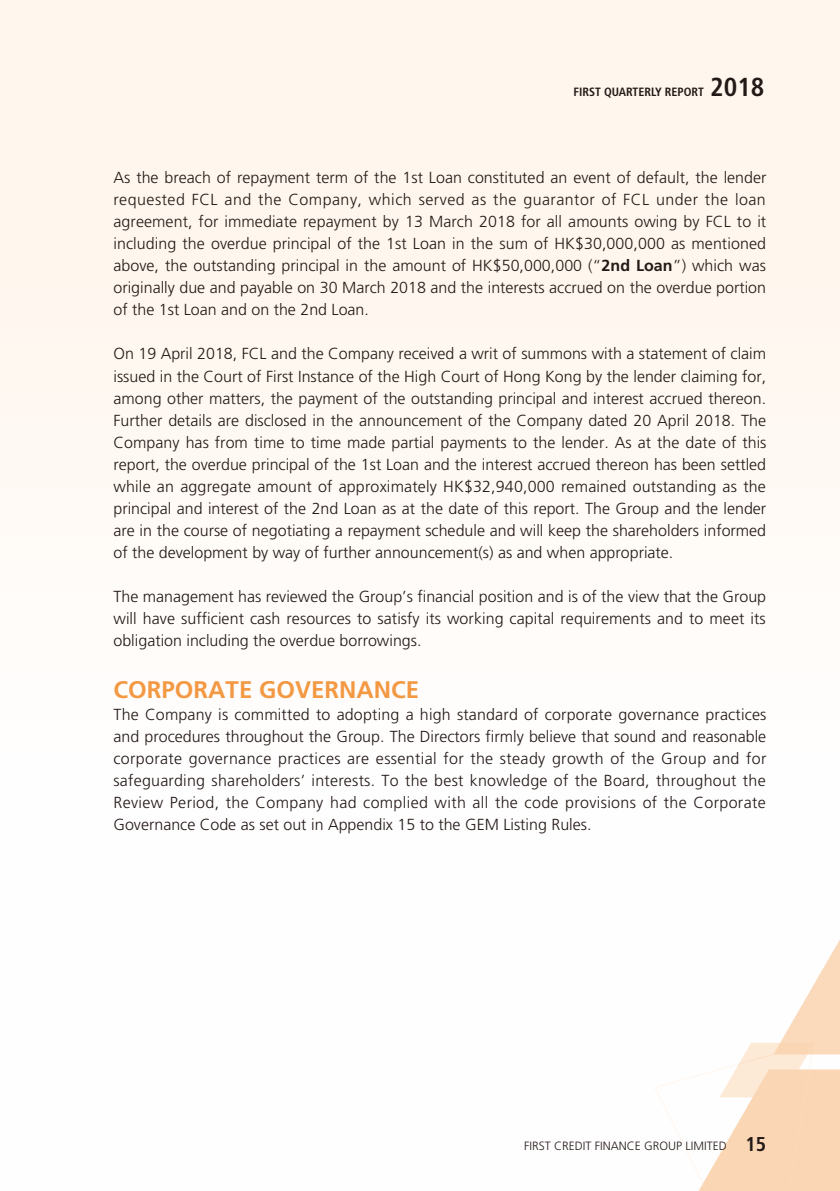
<style>
.page{position:relative;width:840px;height:1191px;background:#fff}
.page>*{position:absolute;margin:0;border:0;box-sizing:border-box;transform-origin:0 0}
.t1{font:700 24px "Frutiger LT Std";color:#f39944}
.t2{font:300 16px/22px "Frutiger LT Std";color:#231916;text-align:justify}
.t3{font:300 12px "Frutiger LT Std";color:#231916}
.t4{font:700 condensed 12px "Frutiger LT Std";color:#231916}
.s1{font-size:26px}
.s2{font-weight:700}
.s3{font-weight:700;font-stretch:condensed;font-size:20px}
</style>
<div class="page">
<p class="t4" style="left:573px;top:85px;width:192px">FIRST QUARTERLY REPORT <span class="s1">2018</span></p>
<p class="t2" style="left:113px;top:167px;width:654px">As the breach of repayment term of the 1st Loan constituted an event of default, the lender requested FCL and the Company, which served as the guarantor of FCL under the loan agreement, for immediate repayment by 13 March 2018 for all amounts owing by FCL to it including the overdue principal of the 1st Loan in the sum of HK$30,000,000 as mentioned above, the outstanding principal in the amount of HK$50,000,000 (“<span class="s2">2nd Loan</span>”) which was originally due and payable on 30 March 2018 and the interests accrued on the overdue portion of the 1st Loan and on the 2nd Loan.</p>
<p class="t2" style="left:113px;top:343px;width:654px">On 19 April 2018, FCL and the Company received a writ of summons with a statement of claim issued in the Court of First Instance of the High Court of Hong Kong by the lender claiming for, among other matters, the payment of the outstanding principal and interest accrued thereon.<br>Further details are disclosed in the announcement of the Company dated 20 April 2018. The Company has from time to time made partial payments to the lender. As at the date of this report, the overdue principal of the 1st Loan and the interest accrued thereon has been settled while an aggregate amount of approximately HK$32,940,000 remained outstanding as the principal and interest of the 2nd Loan as at the date of this report. The Group and the lender are in the course of negotiating a repayment schedule and will keep the shareholders informed of the development by way of further announcement(s) as and when appropriate.</p>
<p class="t2" style="left:113px;top:585px;width:653px">The management has reviewed the Group’s financial position and is of the view that the Group will have sufficient cash resources to satisfy its working capital requirements and to meet its obligation including the overdue borrowings.</p>
<h1 class="t1" style="left:113px;top:675px;width:307px">CORPORATE GOVERNANCE</h1>
<p class="t2" style="left:113px;top:703px;width:654px">The Company is committed to adopting a high standard of corporate governance practices and procedures throughout the Group. The Directors firmly believe that sound and reasonable corporate governance practices are essential for the steady growth of the Group and for safeguarding shareholders’ interests. To the best knowledge of the Board, throughout the Review Period, the Company had complied with all the code provisions of the Corporate Governance Code as set out in Appendix 15 to the GEM Listing Rules.</p>
<p class="t3" style="left:523px;top:1139px;width:243px">FIRST CREDIT FINANCE GROUP LIMITED <span class="s3">15</span></p>
</div>
